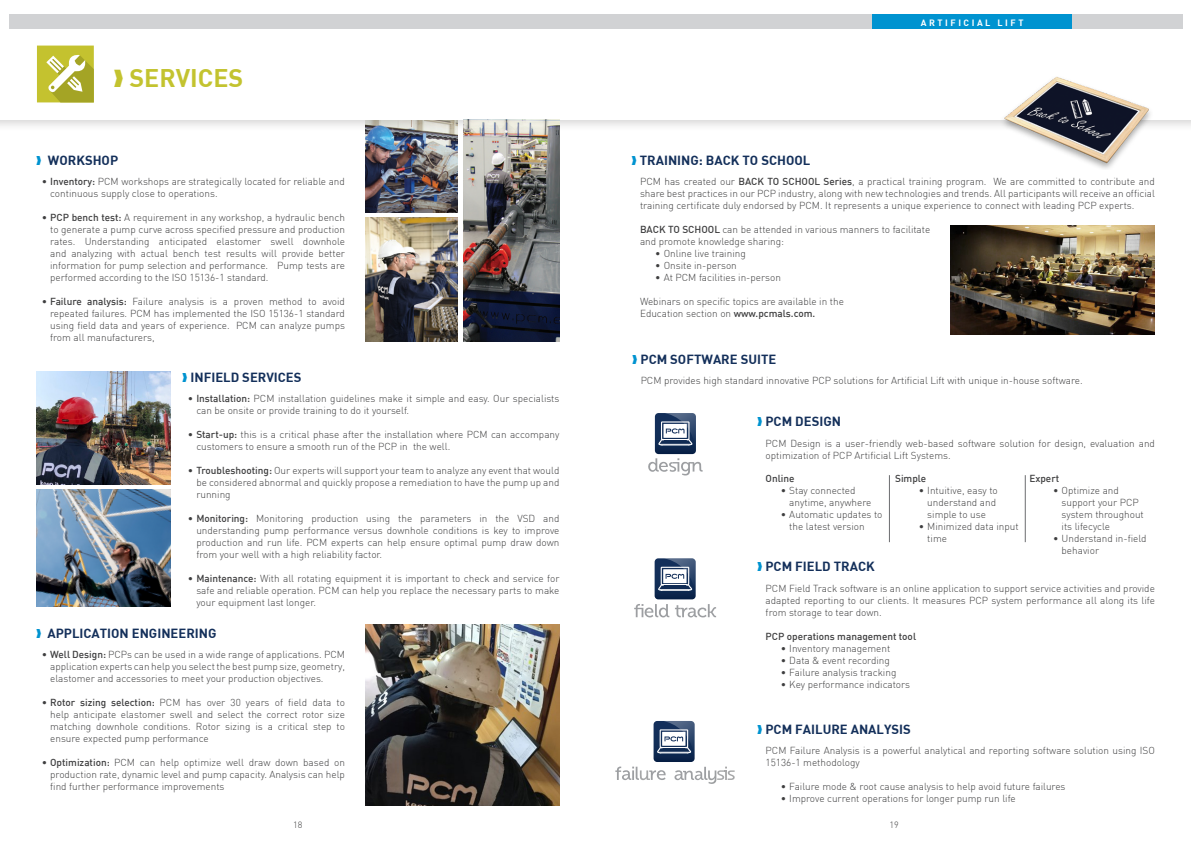
<style>
.page{position:relative;width:1191px;height:842px;background:#fff}
.page>*{position:absolute;margin:0;border:0;box-sizing:border-box;transform-origin:0 0}
.t1{font:25px "DIN Bold";color:#c3c32f}
.Normal_e{font:13px "DIN Bold";color:#132f5a}
.t2{font:300 10px/12px "DIN";color:#3e3e3f}
.t3{font:500 10px "DIN";color:#3e3e3f}
.t4{font:9px "DIN Bold";letter-spacing:.28em;color:#fff}
.t5{font:300 9px "DIN";color:#3e3e3f}
.s1{font-weight:500}
</style>
<div class="page">
<img style="left:366px;top:132px;width:91px;height:81px">
<img style="left:36px;top:490px;width:135px;height:116px">
<div style="left:0;top:0;width:1191px;height:132px;background:#231f20;opacity:.2"></div>
<div style="left:0;top:0;width:1191px;height:119px;background:#fff"></div>
<svg style="left:648px;top:413px;width:54px;height:62px"></svg>
<svg style="left:634px;top:558px;width:82px;height:59px"></svg>
<hr style="left:889px;top:475px;width:1px;height:67px;background:#6c6d70">
<hr style="left:1025px;top:475px;width:1px;height:67px;background:#6c6d70">
<svg style="left:37px;top:46px;width:57px;height:56px;background:#c4c352"></svg>
<div style="left:9px;top:14px;width:863px;height:14px;background:#d1d2d4"></div>
<div style="left:872px;top:14px;width:200px;height:14px;background:#0093d0"></div>
<div style="left:1072px;top:14px;width:110px;height:14px;background:#d1d2d4"></div>
<img style="left:463px;top:119px;width:96px;height:222px">
<img style="left:366px;top:217px;width:91px;height:124px">
<img style="left:366px;top:625px;width:193px;height:181px">
<svg style="left:615px;top:721px;width:120px;height:63px"></svg>
<img style="left:951px;top:226px;width:204px;height:109px">
<img style="left:992px;top:77px;width:171px;height:92px">
<img style="left:36px;top:371px;width:135px;height:113px">
<p class="t1" style="left:129px;top:61px;width:115px">SERVICES</p>
<p class="Normal_e" style="left:48px;top:152px;width:72px">WORKSHOP</p>
<p class="t2" style="left:50px;top:176px;width:296px;text-indent:-9px">• <span class="s1">Inventory:</span> PCM workshops are strategically located for reliable and continuous supply close to operations.</p>
<p class="t2" style="left:50px;top:212px;width:296px;text-align:justify;text-indent:-9px">• <span class="s1">PCP bench test:</span> A requirement in any workshop, a hydraulic bench to generate a pump curve across specified pressure and production rates. Understanding anticipated elastomer swell downhole and analyzing with actual bench test results will provide better information for pump selection and performance. Pump tests are performed according to the ISO 15136-1 standard.</p>
<p class="t2" style="left:50px;top:296px;width:296px;text-align:justify;text-indent:-9px">• <span class="s1">Failure analysis:</span> Failure analysis is a proven method to avoid repeated failures. PCM has implemented the ISO 15136-1 standard using field data and years of experience. PCM can analyze pumps from all manufacturers,</p>
<p class="Normal_e" style="left:190px;top:368px;width:112px">INFIELD SERVICES</p>
<p class="t2" style="left:196px;top:392px;width:364px;text-indent:-9px">• <span class="s1">Installation:</span> PCM installation guidelines make it simple and easy. Our specialists can be onsite or provide training to do it yourself.</p>
<p class="t2" style="left:196px;top:428px;width:364px;text-indent:-9px">• <span class="s1">Start-up:</span> this is a critical phase after the installation where PCM can accompany customers to ensure a smooth run of the PCP in the well.</p>
<p class="t2" style="left:196px;top:464px;width:364px;text-align:justify;text-indent:-9px">• <span class="s1">Troubleshooting:</span> Our experts will support your team to analyze any event that would be considered abnormal and quickly propose a remediation to have the pump up and running</p>
<p class="t2" style="left:196px;top:512px;width:365px;text-align:justify;text-indent:-9px">• <span class="s1">Monitoring:</span> Monitoring production using the parameters in the VSD and understanding pump performance versus downhole conditions is key to improve production and run life. PCM experts can help ensure optimal pump draw down from your well with a high reliability factor.</p>
<p class="t2" style="left:196px;top:572px;width:364px;text-align:justify;text-indent:-9px">• <span class="s1">Maintenance:</span> With all rotating equipment it is important to check and service for safe and reliable operation. PCM can help you replace the necessary parts to make your equipment last longer.</p>
<p class="Normal_e" style="left:47px;top:625px;width:171px">APPLICATION ENGINEERING</p>
<p class="t2" style="left:50px;top:649px;width:296px;text-align:justify;text-indent:-9px">• <span class="s1">Well Design:</span> PCPs can be used in a wide range of applications. PCM application experts can help you select the best pump size, geometry, elastomer and accessories to meet your production objectives.</p>
<p class="t2" style="left:50px;top:697px;width:296px;text-align:justify;text-indent:-9px">• <span class="s1">Rotor sizing selection:</span> PCM has over 30 years of field data to help anticipate elastomer swell and select the correct rotor size matching downhole conditions. Rotor sizing is a critical step to ensure expected pump performance</p>
<p class="t2" style="left:50px;top:757px;width:296px;text-align:justify;text-indent:-9px">• <span class="s1">Optimization:</span> PCM can help optimize well draw down based on production rate, dynamic level and pump capacity. Analysis can help find further performance improvements</p>
<p class="t4" style="left:921px;top:17px;width:104px">ARTIFICIAL LIFT</p>
<p class="Normal_e" style="left:640px;top:152px;width:172px">TRAINING: BACK TO SCHOOL</p>
<p class="t2" style="left:640px;top:176px;width:516px;text-align:justify">PCM has created our <span class="s1">BACK TO SCHOOL Series</span>, a practical training program. We are committed to contribute and share best practices in our PCP industry, along with new technologies and trends. All participants will receive an official training certificate duly endorsed by PCM. It represents a unique experience to connect with leading PCP experts.</p>
<p class="t2" style="left:640px;top:224px;width:292px"><span class="s1">BACK TO SCHOOL</span> can be attended in various manners to facilitate and promote knowledge sharing:</p>
<p class="t2" style="left:655px;top:248px;width:92px">• Online live training</p>
<p class="t2" style="left:655px;top:260px;width:83px">• Onsite in-person</p>
<p class="t2" style="left:655px;top:272px;width:127px">• At PCM facilities in-person</p>
<p class="t2" style="left:640px;top:296px;width:205px">Webinars on specific topics are available in the</p>
<p class="t2" style="left:640px;top:308px;width:177px">Education section on <span class="s1">www.pcmals.com.</span></p>
<p class="Normal_e" style="left:640px;top:351px;width:137px">PCM SOFTWARE SUITE</p>
<p class="t2" style="left:640px;top:375px;width:443px">PCM provides high standard innovative PCP solutions for Artificial Lift with unique in-house software.</p>
<p class="Normal_e" style="left:765px;top:413px;width:77px">PCM DESIGN</p>
<p class="t2" style="left:765px;top:437px;width:391px">PCM Design is a user-friendly web-based software solution for design, evaluation and optimization of PCP Artificial Lift Systems.</p>
<p class="t3" style="left:765px;top:472px;width:30px">Online</p>
<p class="t2" style="left:789px;top:484px;width:84px;text-indent:-9px">• Stay connected anytime, anywhere</p>
<p class="t2" style="left:789px;top:508px;width:95px;text-indent:-9px">• Automatic updates to the latest version</p>
<p class="t3" style="left:895px;top:472px;width:33px">Simple</p>
<p class="t2" style="left:927px;top:484px;width:72px;text-indent:-9px">• Intuitive, easy to understand and simple to use</p>
<p class="t2" style="left:927px;top:520px;width:93px;text-indent:-9px">• Minimized data input time</p>
<p class="t3" style="left:1029px;top:472px;width:31px">Expert</p>
<p class="t2" style="left:1061px;top:484px;width:84px;text-indent:-9px">• Optimize and support your PCP system throughout its lifecycle</p>
<p class="t2" style="left:1061px;top:532px;width:87px;text-indent:-9px">• Understand in-field behavior</p>
<p class="Normal_e" style="left:765px;top:558px;width:111px">PCM FIELD TRACK</p>
<p class="t2" style="left:765px;top:582px;width:391px;text-align:justify">PCM Field Track software is an online application to support service activities and provide adapted reporting to our clients. It measures PCP system performance all along its life from storage to tear down.</p>
<p class="t3" style="left:765px;top:630px;width:152px">PCP operations management tool</p>
<p class="t2" style="left:781px;top:642px;width:111px">• Inventory management</p>
<p class="t2" style="left:781px;top:654px;width:111px">• Data &amp; event recording</p>
<p class="t2" style="left:781px;top:666px;width:117px">• Failure analysis tracking</p>
<p class="t2" style="left:781px;top:678px;width:131px">• Key performance indicators</p>
<p class="Normal_e" style="left:765px;top:721px;width:147px">PCM FAILURE ANALYSIS</p>
<p class="t2" style="left:765px;top:745px;width:391px">PCM Failure Analysis is a powerful analytical and reporting software solution using ISO<br>15136-1 methodology</p>
<p class="t2" style="left:781px;top:781px;width:286px">• Failure mode &amp; root cause analysis to help avoid future failures</p>
<p class="t2" style="left:781px;top:793px;width:236px">• Improve current operations for longer pump run life</p>
<p class="t5" style="left:293px;top:820px;width:11px">18</p>
<p class="t5" style="left:889px;top:820px;width:11px">19</p>
</div>
